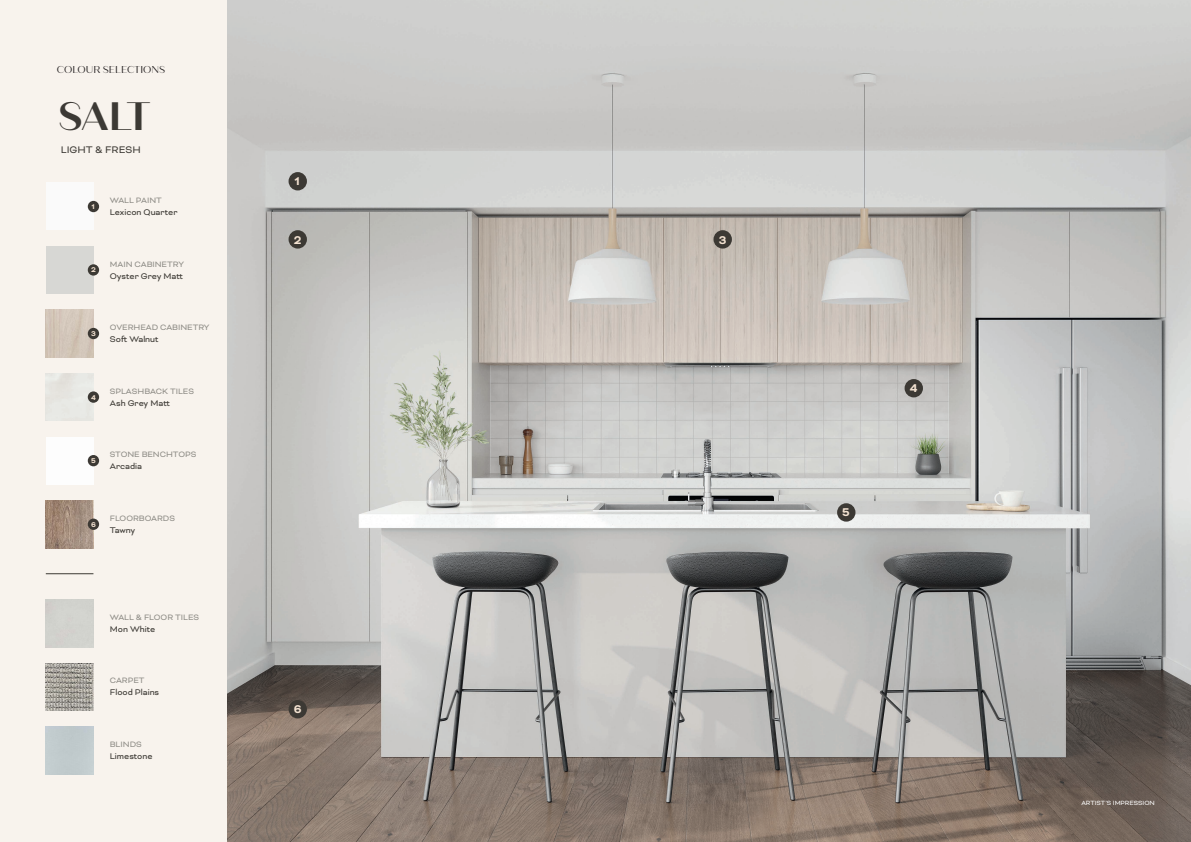
<style>
.page{position:relative;width:1191px;height:842px;background:#f8f3ed}
.page>*{position:absolute;margin:0;border:0;box-sizing:border-box;transform-origin:0 0}
.t1{font:700 39.6px "Quiche Sans";color:#3c3934}
.t2{font:700 13px "Bicyclette";color:#f3e2d1}
.t3{font:11px "Bicyclette";color:#3c3934}
.Header_1{font:10px "Quiche Sans";color:#231f20}
.cs_name{font:9.5px "Bicyclette";color:#3c3934}
.colour_selection_heading{font:9px "Bicyclette";color:#8c8a84}
.t4{font:700 8px "Bicyclette";color:#f3e2d1}
.Artists_Impression{font:7px "Bicyclette";color:#fff}
</style>
<div class="page">
<img style="left:227px;top:0;width:964px;height:842px">
<div style="left:288px;top:230px;width:19px;height:19px;background:#3c3934;border-radius:50%"></div>
<div style="left:288px;top:172px;width:19px;height:18px;background:#3c3934;border-radius:50%"></div>
<div style="left:288px;top:700px;width:19px;height:18px;background:#3c3934;border-radius:50%"></div>
<div style="left:46px;top:183px;width:47px;height:47px;background:#fafafa"></div>
<div style="left:46px;top:246px;width:47px;height:48px;background:#d7d7d4"></div>
<img style="left:46px;top:310px;width:47px;height:47px">
<img style="left:46px;top:500px;width:47px;height:48px">
<div style="left:46px;top:437px;width:47px;height:47px;background:#fdfdfd"></div>
<img style="left:46px;top:663px;width:47px;height:48px">
<div style="left:88px;top:201px;width:11px;height:11px;background:#3c3934;border-radius:50%"></div>
<div style="left:88px;top:264px;width:11px;height:12px;background:#3c3934;border-radius:50%"></div>
<div style="left:88px;top:328px;width:11px;height:11px;background:#3c3934;border-radius:50%"></div>
<div style="left:88px;top:391px;width:11px;height:12px;background:#3c3934;border-radius:50%"></div>
<div style="left:88px;top:455px;width:11px;height:11px;background:#3c3934;border-radius:50%"></div>
<div style="left:88px;top:519px;width:11px;height:11px;background:#3c3934;border-radius:50%"></div>
<hr style="left:46px;top:573px;width:47px;height:1px;background:#3c3934">
<div style="left:713px;top:230px;width:19px;height:19px;background:#3c3934;border-radius:50%"></div>
<div style="left:904px;top:379px;width:19px;height:18px;background:#3c3934;border-radius:50%"></div>
<div style="left:837px;top:503px;width:18px;height:19px;background:#3c3934;border-radius:50%"></div>
<p class="Header_1" style="left:57px;top:63px;width:110px">COLOUR SELECTIONS</p>
<p class="t1" style="left:58px;top:93px;width:94px">SALT</p>
<p class="t3" style="left:61px;top:144px;width:81px">LIGHT &amp; FRESH</p>
<p class="t4" style="left:91px;top:202px;width:5px">1</p>
<p class="colour_selection_heading" style="left:110px;top:195px;width:54px">WALL PAINT</p>
<p class="cs_name" style="left:110px;top:207px;width:69px">Lexicon Quarter</p>
<p class="t4" style="left:91px;top:265px;width:6px">2</p>
<p class="colour_selection_heading" style="left:110px;top:259px;width:76px">MAIN CABINETRY</p>
<p class="cs_name" style="left:110px;top:270px;width:75px">Oyster Grey Matt</p>
<p class="t4" style="left:91px;top:329px;width:6px">3</p>
<p class="colour_selection_heading" style="left:110px;top:322px;width:101px">OVERHEAD CABINETRY</p>
<p class="cs_name" style="left:110px;top:334px;width:50px">Soft Walnut</p>
<p class="t4" style="left:91px;top:393px;width:6px">4</p>
<p class="colour_selection_heading" style="left:110px;top:386px;width:86px">SPLASHBACK TILES</p>
<p class="cs_name" style="left:110px;top:397px;width:61px">Ash Grey Matt</p>
<p class="t4" style="left:91px;top:456px;width:6px">5</p>
<p class="colour_selection_heading" style="left:110px;top:449px;width:88px">STONE BENCHTOPS</p>
<p class="cs_name" style="left:110px;top:461px;width:34px">Arcadia</p>
<p class="t4" style="left:91px;top:520px;width:6px">6</p>
<p class="colour_selection_heading" style="left:110px;top:513px;width:67px">FLOORBOARDS</p>
<p class="cs_name" style="left:110px;top:525px;width:27px">Tawny</p>
<p class="colour_selection_heading" style="left:110px;top:612px;width:91px">WALL &amp; FLOOR TILES</p>
<p class="cs_name" style="left:110px;top:623px;width:47px">Mon White</p>
<p class="colour_selection_heading" style="left:110px;top:675px;width:36px">CARPET</p>
<p class="cs_name" style="left:110px;top:687px;width:51px">Flood Plains</p>
<p class="colour_selection_heading" style="left:110px;top:739px;width:33px">BLINDS</p>
<p class="cs_name" style="left:110px;top:751px;width:44px">Limestone</p>
<p class="t2" style="left:295px;top:174px;width:7px">1</p>
<p class="t2" style="left:294px;top:232px;width:9px">2</p>
<p class="t2" style="left:294px;top:702px;width:9px">6</p>
<p class="t2" style="left:718px;top:232px;width:9px">3</p>
<p class="t2" style="left:842px;top:505px;width:9px">5</p>
<p class="t2" style="left:909px;top:381px;width:9px">4</p>
<p class="Artists_Impression" style="left:1081px;top:799px;width:75px">ARTIST’S IMPRESSION</p>
</div>
